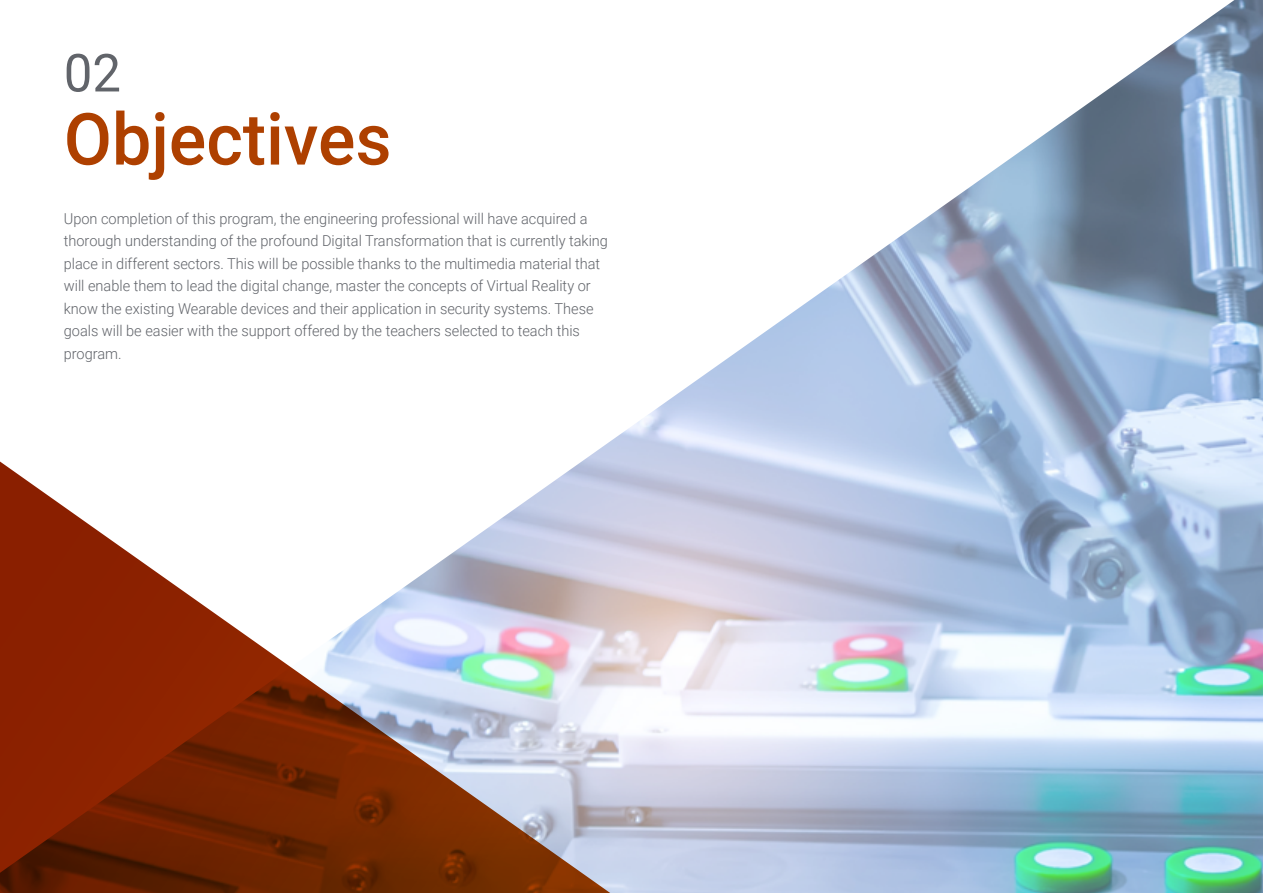
<style>
.page{position:relative;width:1263px;height:893px;background:#fff}
.page>*{position:absolute;margin:0;border:0;box-sizing:border-box;transform-origin:0 0}
.t1{font:500 72px "Roboto";color:#ae4000}
.t2{font:52.5px "Roboto";color:#61646a}
.t3{font:300 15px/22.5px "Roboto";color:#61646a}
</style>
<div class="page">
<img style="left:604px;top:0;width:659px;height:893px">
<svg style="left:0;top:446px;width:640px;height:447px"></svg>
<h2 class="t2" style="left:64px;top:36px;width:59px">02</h2>
<h1 class="t1" style="left:64px;top:89px;width:329px">Objectives</h1>
<p class="t3" style="left:64px;top:207px;width:546px">Upon completion of this program, the engineering professional will have acquired a thorough understanding of the profound Digital Transformation that is currently taking place in different sectors. This will be possible thanks to the multimedia material that will enable them to lead the digital change, master the concepts of Virtual Reality or know the existing Wearable devices and their application in security systems. These goals will be easier with the support offered by the teachers selected to teach this program.</p>
</div>
